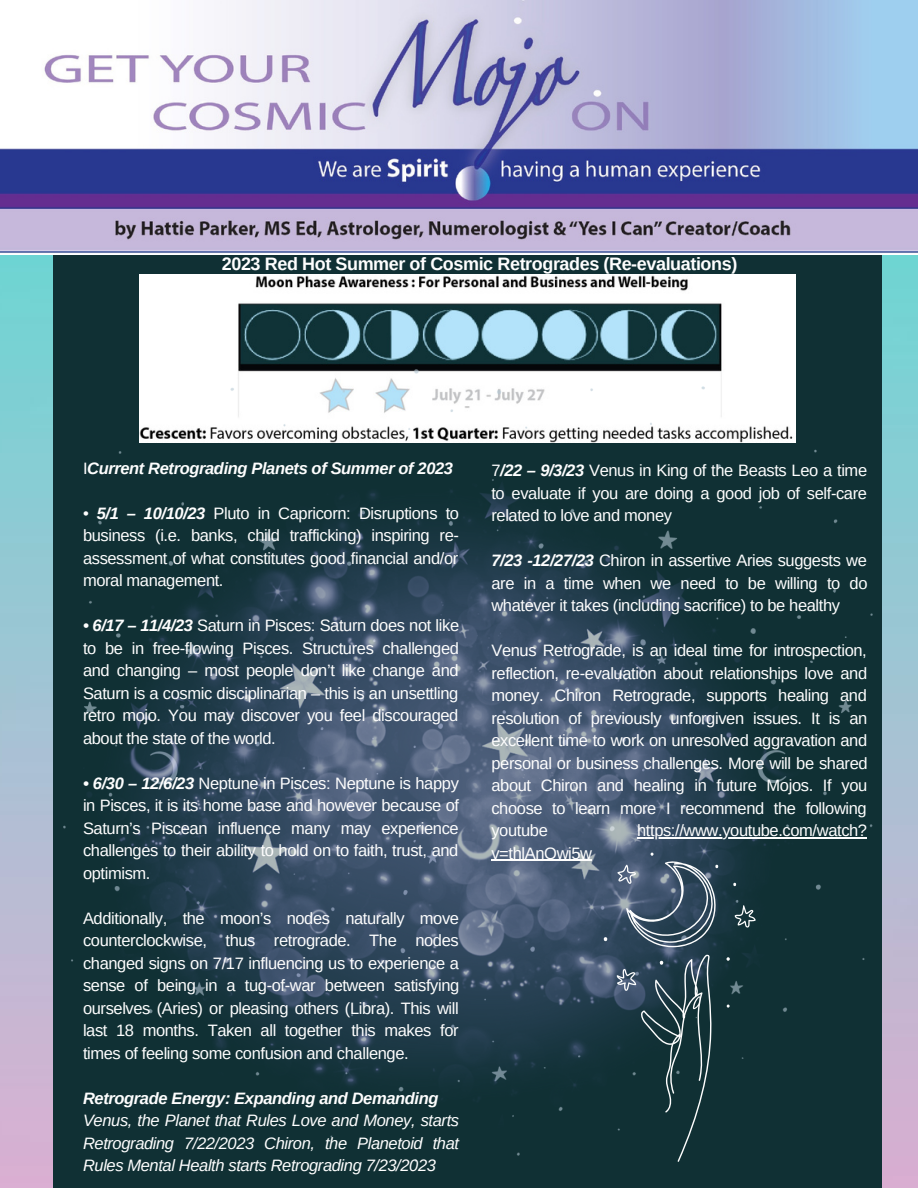
<style>
.page{position:relative;width:918px;height:1188px;background:#fff}
.page>*{position:absolute;margin:0;border:0;box-sizing:border-box;transform-origin:0 0}
.t1{font:700 18px "Arimo";letter-spacing:-.025em;color:#fefefe}
.t2{font:16.5px/22.5px "Arimo";letter-spacing:-.025em;color:#fefefe;text-align:justify}
.t3{font:italic 16.5px/22.5px "Arimo";letter-spacing:-.025em;color:#fefefe;text-align:justify}
.t4{font:italic 700 16.5px "Arimo";letter-spacing:-.025em;color:#fefefe}
.s1{font-weight:400;font-style:normal}
.s2{font-weight:700;font-style:italic}
</style>
<div class="page">
<img style="left:0;top:255px;width:918px;height:933px">
<div style="left:54px;top:93px;width:828px;height:1095px;background:#103034"></div>
<img style="left:0;top:0;width:918px;height:254px">
<img style="left:140px;top:275px;width:656px;height:95px">
<img style="left:63px;top:370px;width:809px;height:792px">
<img style="left:83px;top:460px;width:735px;height:680px">
<svg style="left:604px;top:937px;width:3px;height:4px"></svg>
<svg style="left:735px;top:905px;width:21px;height:23px"></svg>
<svg style="left:726px;top:957px;width:4px;height:4px"></svg>
<svg style="left:726px;top:1005px;width:4px;height:3px"></svg>
<svg style="left:617px;top:853px;width:101px;height:94px"></svg>
<svg style="left:617px;top:954px;width:95px;height:208px"></svg>
<hr style="left:637px;top:837px;width:230px;height:2px;background:#fefefe">
<hr style="left:491px;top:860px;width:101px;height:1px;background:#fefefe">
<p class="t1" style="left:222px;top:253px;width:517px">2023 Red Hot Summer of Cosmic Retrogrades (Re-evaluations)</p>
<p class="t4" style="left:83px;top:459px;width:372px"><span class="s1">I</span>Current Retrograding Planets of Summer of 2023</p>
<p class="t2" style="left:83px;top:502px;width:378px">• <span class="s2">5/1 – 10/10/23</span> Pluto in Capricorn: Disruptions to business (i.e. banks, child trafficking) inspiring re&shy;assessment of what constitutes good financial and/or moral management.</p>
<p class="t2" style="left:83px;top:614px;width:378px"><span class="s2">• 6/17 – 11/4/23</span> Saturn in Pisces: Saturn does not like to be in free-flowing Pisces. Structures challenged and changing – most people don’t like change and Saturn is a cosmic disciplinarian – this is an unsettling retro mojo. You may discover you feel discouraged about the state of the world.</p>
<p class="t2" style="left:83px;top:772px;width:378px"><span class="s2">• 6/30 – 12/6/23</span> Neptune in Pisces: Neptune is happy in Pisces, it is its home base and however because of Saturn’s Piscean influence many may experience challenges to their ability to hold on to faith, trust, and optimism.</p>
<p class="t2" style="left:83px;top:907px;width:378px">Additionally, the moon’s nodes naturally move counterclockwise, thus retrograde. The nodes changed signs on 7/17 influencing us to experience a sense of being in a tug-of-war between satisfying ourselves (Aries) or pleasing others (Libra). This will last 18 months. Taken all together this makes for times of feeling some confusion and challenge.</p>
<p class="t4" style="left:83px;top:1089px;width:357px">Retrograde Energy: Expanding and Demanding</p>
<p class="t3" style="left:83px;top:1109px;width:378px">Venus, the Planet that Rules Love and Money, starts Retrograding 7/22/2023 Chiron, the Planetoid that Rules Mental Health starts Retrograding 7/23/2023</p>
<p class="t2" style="left:491px;top:459px;width:377px">7<span class="s2">/22 – 9/3/23</span> Venus in King of the Beasts Leo a time to evaluate if you are doing a good job of self-care related to love and money</p>
<p class="t2" style="left:491px;top:549px;width:378px"><span class="s2">7/23 -12/27/23</span> Chiron in assertive Aries suggests we are in a time when we need to be willing to do whatever it takes (including sacrifice) to be healthy</p>
<p class="t2" style="left:491px;top:639px;width:378px">Venus Retrograde, is an ideal time for introspection, reflection, re-evaluation about relationships love and money. Chiron Retrograde, supports healing and resolution of previously unforgiven issues. It is an excellent time to work on unresolved aggravation and personal or business challenges. More will be shared about Chiron and healing in future Mojos. If you choose to learn more I recommend the following youtube</p>
<p class="t2" style="left:637px;top:819px;width:232px">https://www.youtube.com/watch?</p>
<p class="t2" style="left:491px;top:842px;width:102px">v=thlAnOwi5w</p>
</div>
